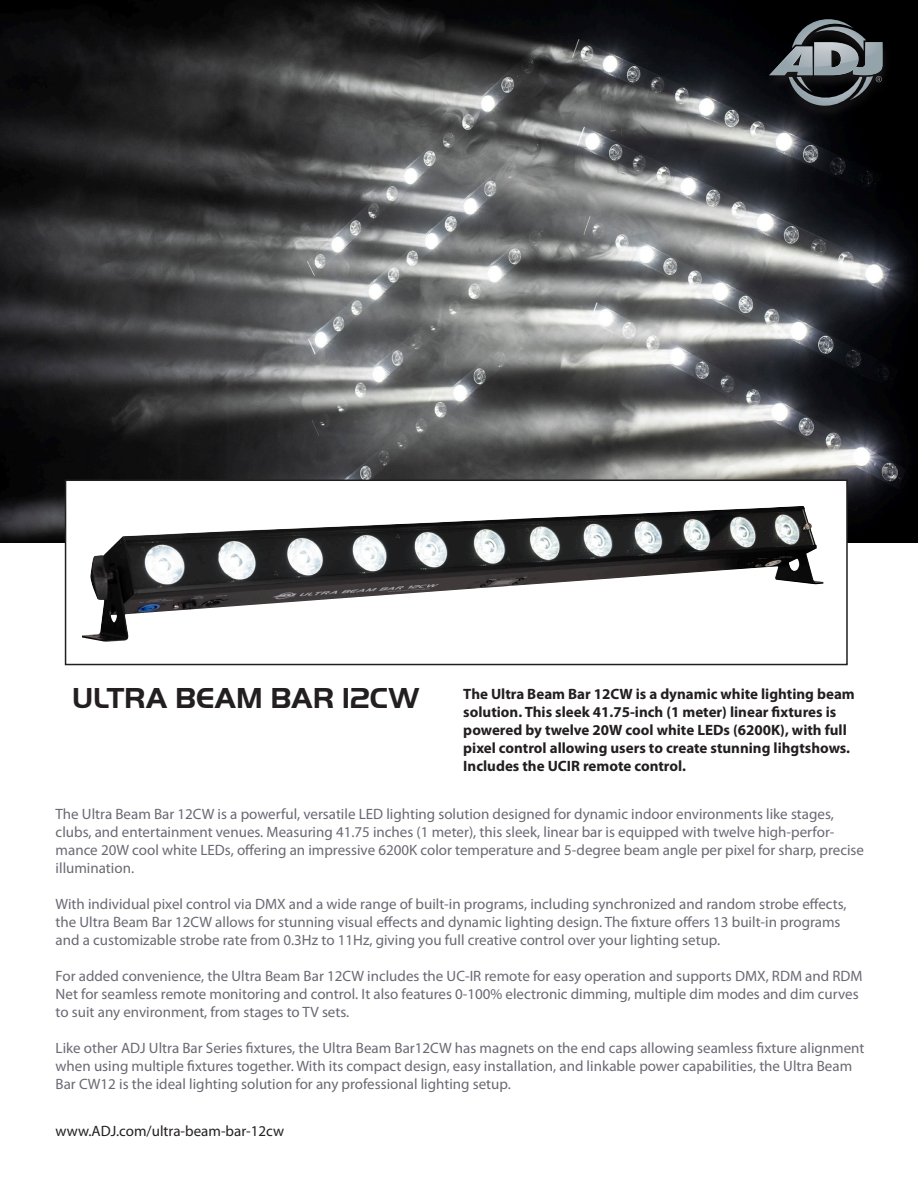
<style>
.page{position:relative;width:918px;height:1188px;background:#fff}
.page>*{position:absolute;margin:0;border:0;box-sizing:border-box;transform-origin:0 0}
.t1{font:700 30px "Handel Got D";color:#231f20}
.t2{font:15px/18px "Myriad Pro";color:#696973}
.t3{font:700 15px/18px "Myriad Pro";color:#231f20}
.t4{font:15px "Myriad Pro";color:#231f20}
</style>
<div class="page">
<img style="left:0;top:0;width:918px;height:542px">
<div style="left:763px;top:18px;width:128px;height:103px;background:#231f20;opacity:.75"></div>
<svg style="left:769px;top:19px;width:114px;height:92px;background:#42464a"></svg>
<div style="left:66px;top:480px;width:781px;height:185px;background:#fff"></div>
<img style="left:82px;top:506px;width:741px;height:136px">
<div style="left:65px;top:480px;width:783px;height:185px;border:2px solid #231f20"></div>
<p class="t1" style="left:72px;top:681px;width:349px">ULTRA BEAM BAR 12CW</p>
<p class="t3" style="left:463px;top:684px;width:393px">The Ultra Beam Bar 12CW is a dynamic white lighting beam solution. This sleek 41.75-inch (1 meter) linear fixtures is powered by twelve 20W cool white LEDs (6200K), with full pixel control allowing users to create stunning lihgtshows.<br>Includes the UCIR remote control.</p>
<p class="t2" style="left:56px;top:805px;width:810px">The Ultra Beam Bar 12CW is a powerful, versatile LED lighting solution designed for dynamic indoor environments like stages, clubs, and entertainment venues. Measuring 41.75 inches (1 meter), this sleek, linear bar is equipped with twelve high-perfor&shy;mance 20W cool white LEDs, offering an impressive 6200K color temperature and 5-degree beam angle per pixel for sharp, precise illumination.</p>
<p class="t2" style="left:56px;top:895px;width:793px">With individual pixel control via DMX and a wide range of built-in programs, including synchronized and random strobe effects, the Ultra Beam Bar 12CW allows for stunning visual effects and dynamic lighting design. The fixture offers 13 built-in programs and a customizable strobe rate from 0.3Hz to 11Hz, giving you full creative control over your lighting setup.</p>
<p class="t2" style="left:56px;top:967px;width:808px">For added convenience, the Ultra Beam Bar 12CW includes the UC-IR remote for easy operation and supports DMX, RDM and RDM<br>Net for seamless remote monitoring and control. It also features 0-100% electronic dimming, multiple dim modes and dim curves to suit any environment, from stages to TV sets.</p>
<p class="t2" style="left:56px;top:1039px;width:810px">Like other ADJ Ultra Bar Series fixtures, the Ultra Beam Bar12CW has magnets on the end caps allowing seamless fixture alignment when using multiple fixtures together. With its compact design, easy installation, and linkable power capabilities, the Ultra Beam<br>Bar CW12 is the ideal lighting solution for any professional lighting setup.</p>
<p class="t4" style="left:56px;top:1121px;width:230px">www.ADJ.com/ultra-beam-bar-12cw</p>
</div>
